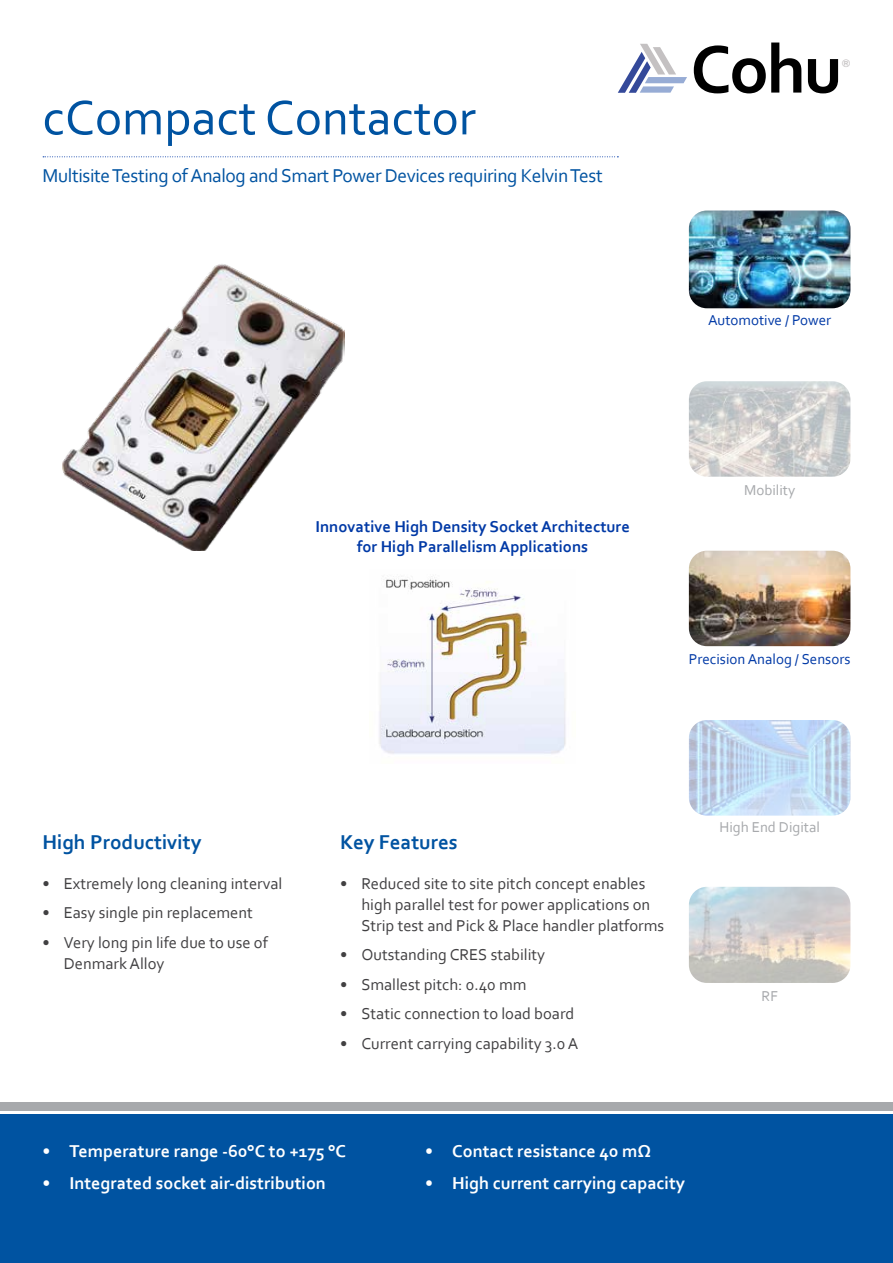
<style>
.page{position:relative;width:893px;height:1263px;background:#fff}
.page>*{position:absolute;margin:0;border:0;box-sizing:border-box;transform-origin:0 0}
.t1{font:51px "Corbel";color:#0053a1}
.t2{font:700 21px "Corbel";color:#0053a1}
.t3{font:19.5px "Corbel";letter-spacing:-.02em;color:#0053a1}
.t4{font:700 18px "Corbel";color:#fff}
.t5{font:16.5px/21px "Corbel";color:#414042}
.t6{font:700 16.5px/19.8px "Corbel";color:#0039a6;text-align:center}
.t7{font:15px "Corbel";color:#0039a6}
.t8{font:15px "Corbel";color:#a7a9ac}
.t9{font:500 11.25px "Franklin Gothic";color:#c4c1c2}
</style>
<div class="page">
<svg style="left:618px;top:44px;width:69px;height:49px"></svg>
<svg style="left:694px;top:43px;width:107px;height:50px"></svg>
<svg style="left:808px;top:59px;width:30px;height:34px"></svg>
<svg style="left:43px;top:156px;width:575px;height:1px"></svg>
<div style="left:0;top:1114px;width:893px;height:149px;background:#0053a1"></div>
<div style="left:0;top:1103px;width:893px;height:8px;background:#a7a9ac"></div>
<img style="left:689px;top:210px;width:161px;height:98px">
<img style="left:689px;top:720px;width:161px;height:96px">
<img style="left:689px;top:887px;width:161px;height:96px">
<img style="left:689px;top:381px;width:161px;height:96px">
<img style="left:689px;top:551px;width:161px;height:95px">
<img style="left:62px;top:264px;width:282px;height:287px">
<img style="left:379px;top:576px;width:187px;height:178px">
<h1 class="t1" style="left:43px;top:86px;width:435px">cCompact Contactor</h1>
<p class="t3" style="left:43px;top:164px;width:562px">Multisite Testing of Analog and Smart Power Devices requiring Kelvin Test</p>
<p class="t9" style="left:842px;top:56px;width:10px">®</p>
<p class="t7" style="left:708px;top:311px;width:125px">Automotive / Power</p>
<p class="t6" style="left:315px;top:516px;width:316px">Innovative High Density Socket Architecture for High Parallelism Applications</p>
<p class="t8" style="left:744px;top:480px;width:53px">Mobility</p>
<p class="t7" style="left:689px;top:650px;width:163px">Precision Analog / Sensors</p>
<p class="t2" style="left:43px;top:829px;width:161px">High Productivity</p>
<p class="t5" style="left:43px;top:872px;width:241px">• Extremely long cleaning interval</p>
<p class="t5" style="left:43px;top:902px;width:212px">• Easy single pin replacement</p>
<p class="t5" style="left:64px;top:931px;width:206px;text-indent:-21px">• Very long pin life due to use of<br>Denmark Alloy</p>
<p class="t2" style="left:340px;top:829px;width:119px">Key Features</p>
<p class="t5" style="left:361px;top:872px;width:304px;text-indent:-21px">• Reduced site to site pitch concept enables high parallel test for power applications on<br>Strip test and Pick &amp; Place handler platforms</p>
<p class="t5" style="left:340px;top:944px;width:206px">• Outstanding CRES stability</p>
<p class="t5" style="left:340px;top:973px;width:188px">• Smallest pitch: 0.40 mm</p>
<p class="t5" style="left:340px;top:1003px;width:236px">• Static connection to load board</p>
<p class="t5" style="left:340px;top:1032px;width:240px">• Current carrying capability 3.0 A</p>
<p class="t8" style="left:719px;top:817px;width:102px">High End Digital</p>
<p class="t8" style="left:761px;top:987px;width:18px">RF</p>
<p class="t4" style="left:43px;top:1140px;width:305px">• Temperature range -60°C to +175 °C</p>
<p class="t4" style="left:43px;top:1172px;width:285px">• Integrated socket air-distribution</p>
<p class="t4" style="left:425px;top:1140px;width:227px">• Contact resistance 40 mΩ</p>
<p class="t4" style="left:425px;top:1172px;width:261px">• High current carrying capacity</p>
</div>
